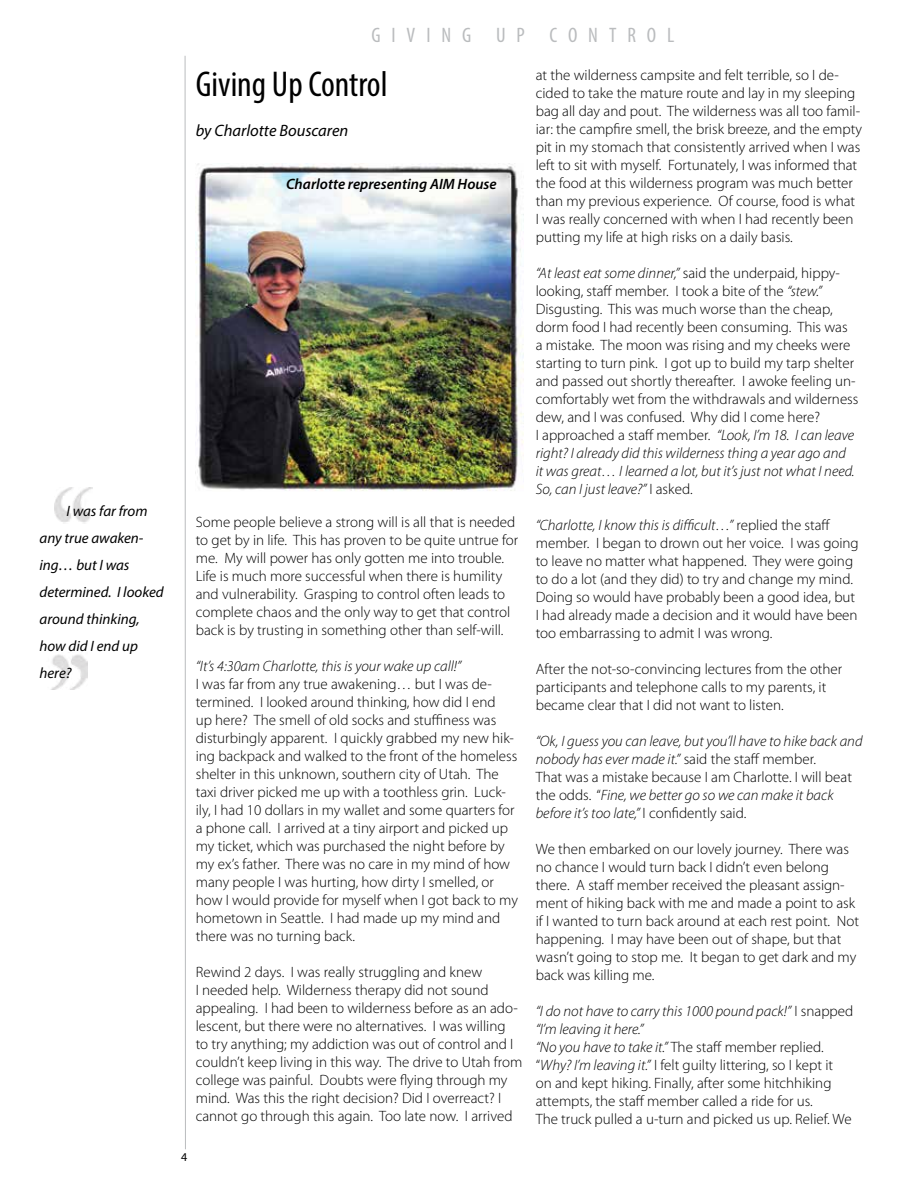
<style>
.page{position:relative;width:918px;height:1188px;background:#fff}
.page>*{position:absolute;margin:0;border:0;box-sizing:border-box;transform-origin:0 0}
.t1{font:condensed 36px "Myriad Pro";color:#000}
.t2{font:condensed 21px "Myriad Pro";letter-spacing:.52em;color:#babcbe}
.t3{font:italic 16.5px "Myriad Pro";color:#000}
.t4{font:300 15px/18px "Myriad Pro";color:#000}
.t5{font:italic 300 15px/18px "Myriad Pro";color:#000}
.t6{font:italic 15px/27px "Myriad Pro";color:#000}
.t7{font:italic 600 15px "Myriad Pro";color:#000}
.t8{font:12px "Myriad Pro";color:#000}
.s1{font-style:italic}
.s2{font-style:normal}
</style>
<div class="page">
<img style="left:196px;top:163px;width:328px;height:328px">
<hr style="left:185px;top:56px;width:1px;height:1093px;background:#babcbe">
<img style="left:51px;top:654px;width:36px;height:36px">
<img style="left:54px;top:487px;width:39px;height:37px">
<p class="t6" style="left:40px;top:497px;width:126px;text-indent:27px">I was far from any true awaken&shy;ing… but I was determined. I looked around thinking, how did I end up here?</p>
<h2 class="t2" style="left:371px;top:22px;width:304px">GIVING UP CONTROL</h2>
<h1 class="t1" style="left:196px;top:63px;width:193px">Giving Up Control</h1>
<p class="t3" style="left:196px;top:120px;width:154px">by Charlotte Bouscaren</p>
<p class="t7" style="left:286px;top:174px;width:212px">Charlotte representing AIM House</p>
<p class="t4" style="left:196px;top:513px;width:324px">Some people believe a strong will is all that is needed to get by in life. This has proven to be quite untrue for me. My will power has only gotten me into trouble.<br>Life is much more successful when there is humility and vulnerability. Grasping to control often leads to complete chaos and the only way to get that control back is by trusting in something other than self-will.</p>
<p class="t5" style="left:196px;top:657px;width:267px">“It’s 4:30am Charlotte, this is your wake up call!”</p>
<p class="t4" style="left:196px;top:675px;width:324px">I was far from any true awakening… but I was de&shy;termined. I looked around thinking, how did I end<br>up here? The smell of old socks and stuffiness was disturbingly apparent. I quickly grabbed my new hik&shy;ing backpack and walked to the front of the homeless shelter in this unknown, southern city of Utah. The taxi driver picked me up with a toothless grin. Luck&shy;ily, I had 10 dollars in my wallet and some quarters for a phone call. I arrived at a tiny airport and picked up my ticket, which was purchased the night before by my ex’s father. There was no care in my mind of how many people I was hurting, how dirty I smelled, or how I would provide for myself when I got back to my hometown in Seattle. I had made up my mind and there was no turning back.</p>
<p class="t4" style="left:196px;top:963px;width:328px">Rewind 2 days. I was really struggling and knew<br>I needed help. Wilderness therapy did not sound appealing. I had been to wilderness before as an ado&shy;lescent, but there were no alternatives. I was willing<br>to try anything; my addiction was out of control and I couldn’t keep living in this way. The drive to Utah from college was painful. Doubts were flying through my mind. Was this the right decision? Did I overreact? I cannot go through this again. Too late now. I arrived</p>
<p class="t8" style="left:181px;top:1150px;width:8px">4</p>
<p class="t4" style="left:536px;top:67px;width:328px">at the wilderness campsite and felt terrible, so I de&shy;cided to take the mature route and lay in my sleeping bag all day and pout. The wilderness was all too famil&shy;iar: the campfire smell, the brisk breeze, and the empty pit in my stomach that consistently arrived when I was left to sit with myself. Fortunately, I was informed that the food at this wilderness program was much better than my previous experience. Of course, food is what<br>I was really concerned with when I had recently been putting my life at high risks on a daily basis.</p>
<p class="t4" style="left:536px;top:265px;width:324px"><span class="s1">“At least eat some dinner,”</span> said the underpaid, hippy&shy;looking, staff member. I took a bite of the <span class="s1">“stew.” </span>Disgusting. This was much worse than the cheap, dorm food I had recently been consuming. This was<br>a mistake. The moon was rising and my cheeks were starting to turn pink. I got up to build my tarp shelter and passed out shortly thereafter. I awoke feeling un&shy;comfortably wet from the withdrawals and wilderness dew, and I was confused. Why did I come here?<br>I approached a staff member. <span class="s1">“Look, I’m 18. I can leave right? I already did this wilderness thing a year ago and<br>it was great… I learned a lot, but it’s just not what I need.<br>So, can I just leave?”</span> I asked.</p>
<p class="t4" style="left:536px;top:517px;width:325px"><span class="s1">“Charlotte, I know this is difficult…”</span> replied the staff member. I began to drown out her voice. I was going to leave no matter what happened. They were going to do a lot (and they did) to try and change my mind.<br>Doing so would have probably been a good idea, but I had already made a decision and it would have been too embarrassing to admit I was wrong.</p>
<p class="t4" style="left:536px;top:661px;width:308px">After the not-so-convincing lectures from the other participants and telephone calls to my parents, it became clear that I did not want to listen.</p>
<p class="t5" style="left:536px;top:733px;width:328px">“Ok, I guess you can leave, but you’ll have to hike back and nobody has ever made it.” <span class="s2">said the staff member.<br>That was a mistake because I am Charlotte. I will beat the odds. “</span>Fine, we better go so we can make it back before it’s too late,” <span class="s2">I confidently said.</span></p>
<p class="t4" style="left:536px;top:841px;width:325px">We then embarked on our lovely journey. There was no chance I would turn back I didn’t even belong there. A staff member received the pleasant assign&shy;ment of hiking back with me and made a point to ask if I wanted to turn back around at each rest point. Not happening. I may have been out of shape, but that wasn’t going to stop me. It began to get dark and my back was killing me.</p>
<p class="t4" style="left:536px;top:1003px;width:319px"><span class="s1">“I do not have to carry this 1000 pound pack!”</span> I snapped <span class="s1">“I’m leaving it here.”<br>“No you have to take it.”</span> The staff member replied. “<span class="s1">Why? I’m leaving it.”</span> I felt guilty littering, so I kept it<br>on and kept hiking. Finally, after some hitchhiking attempts, the staff member called a ride for us.<br>The truck pulled a u-turn and picked us up. Relief. We</p>
</div>
